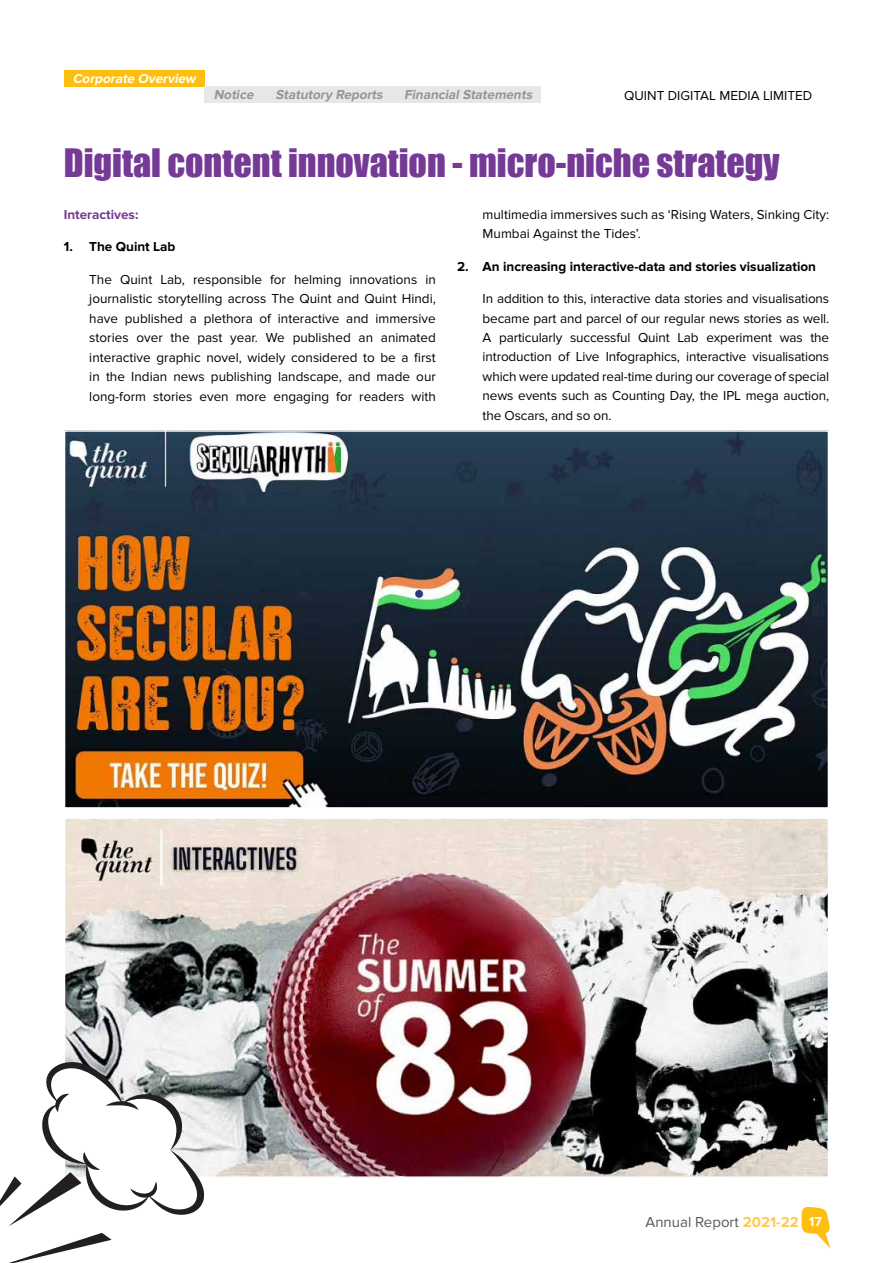
<style>
.page{position:relative;width:893px;height:1263px;background:#fff}
.page>*{position:absolute;margin:0;border:0;box-sizing:border-box;transform-origin:0 0}
.t1{font:36px "Impact";color:#753a96}
.t2{font:15px "Proxima Nova";color:#58595b}
.t3{font:13.5px/19.5px "Proxima Nova";color:#000;text-align:justify}
.t4{font:700 13.5px "Proxima Nova";color:#000}
.t5{font:italic 700 13.5px "Proxima Nova";color:#939598}
.t6{font:italic 700 13.5px "Proxima Nova";color:#fff}
.t7{font:700 13.5px "Proxima Nova";color:#753a96}
.t8{font:700 13.5px "Proxima Nova";color:#fff}
.s1{font-weight:700;color:#ffc94e}
</style>
<div class="page">
<img style="left:67px;top:433px;width:759px;height:373px">
<div style="left:64px;top:430px;width:765px;height:379px;border:2px solid #fff"></div>
<img style="left:67px;top:820px;width:759px;height:355px">
<div style="left:64px;top:817px;width:765px;height:361px;border:2px solid #fff"></div>
<svg style="left:9px;top:1233px;width:103px;height:30px"></svg>
<svg style="left:0;top:1061px;width:205px;height:165px"></svg>
<svg style="left:801px;top:1206px;width:29px;height:42px"></svg>
<div style="left:263px;top:86px;width:132px;height:16px;background:#e6e7e8"></div>
<div style="left:64px;top:70px;width:141px;height:16px;background:#febe10"></div>
<div style="left:205px;top:86px;width:58px;height:16px;background:#e6e7e8"></div>
<div style="left:395px;top:86px;width:146px;height:16px;background:#e6e7e8"></div>
<p class="t6" style="left:73px;top:70px;width:127px">Corporate Overview</p>
<p class="t5" style="left:214px;top:87px;width:44px">Notice</p>
<p class="t5" style="left:404px;top:87px;width:132px">FinancialStatements</p>
<p class="t5" style="left:276px;top:87px;width:111px">Statutory Reports</p>
<p class="t3" style="left:624px;top:86px;width:188px">Quint Digital Media Limited</p>
<h1 class="t1" style="left:64px;top:135px;width:717px">Digital content innovation - micro-niche strategy</h1>
<p class="t7" style="left:64px;top:207px;width:76px">Interactives:</p>
<p class="t4" style="left:64px;top:239px;width:113px">1. The Quint Lab</p>
<p class="t3" style="left:89px;top:269px;width:348px">The Quint Lab, responsible for helming innovations in journalistic storytelling across The Quint and Quint Hindi, have published a plethora of interactive and immersive stories over the past year. We published an animated interactive graphic novel, widely considered to be a first in the Indian news publishing landscape, and made our long-form stories even more engaging for readers with</p>
<p class="t3" style="left:483px;top:205px;width:348px">multimedia immersives such as ‘Rising Waters, Sinking City:<br>Mumbai Against the Tides’.</p>
<p class="t4" style="left:457px;top:258px;width:360px">2. An increasing interactive-data and stories visualization</p>
<p class="t3" style="left:483px;top:289px;width:348px">In addition to this, interactive data stories and visualisations became part and parcel of our regular news stories as well.<br>A particularly successful Quint Lab experiment was the introduction of Live Infographics, interactive visualisations which were updated real-time during our coverage of special news events such as Counting Day, the IPL mega auction, the Oscars, and so on.</p>
<p class="t2" style="left:645px;top:1213px;width:155px">Annual Report <span class="s1">2021-22</span></p>
<p class="t8" style="left:809px;top:1213px;width:14px">17</p>
</div>
